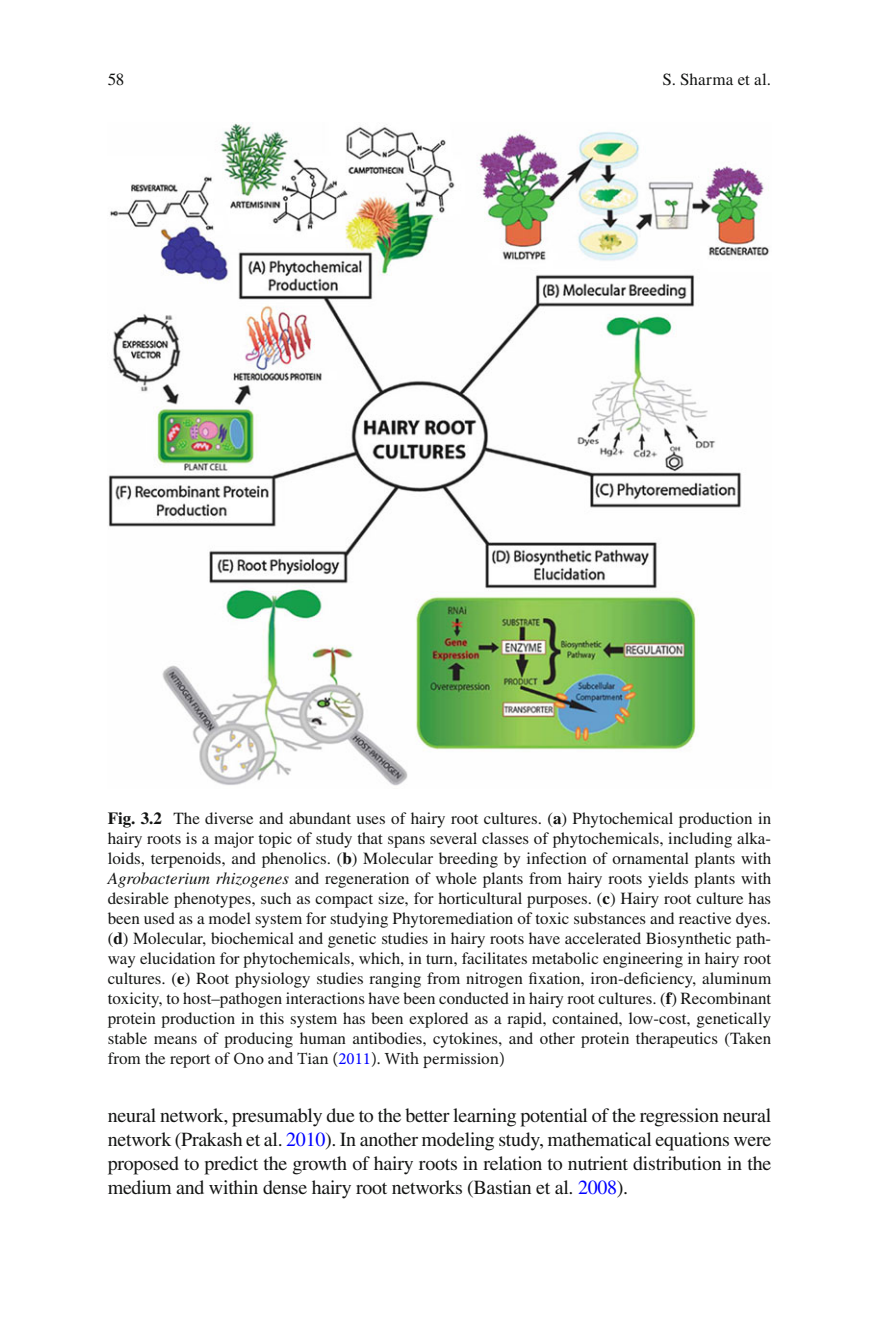
<style>
.page{position:relative;width:879px;height:1333px;background:#fff}
.page>*{position:absolute;margin:0;border:0;box-sizing:border-box;transform-origin:0 0}
.t1{font:20px/24px "Times";letter-spacing:-.015em;color:#131413;text-align:justify}
.t2{font:17px/20px "Times";color:#131413;text-align:justify}
.t3{font:17px "Minion Pro";color:#131413}
.s1{font-weight:700}
.s2{font-style:italic}
.s3{font-family:"Times"}
.s4{color:#00f}
</style>
<div class="page">
<img style="left:108px;top:122px;width:661px;height:664px">
<p class="t2" style="left:108px;top:71px;width:18px">58</p>
<p class="t2" style="left:662px;top:71px;width:110px">S. Sharma et al.</p>
<p class="t2" style="left:108px;top:810px;width:665px"><span class="s1">Fig. 3.2</span> The diverse and abundant uses of hairy root cultures. ( <span class="s1">a</span> ) Phytochemical production in hairy roots is a major topic of study that spans several classes of phytochemicals, including alka&shy;loids, terpenoids, and phenolics. ( <span class="s1">b</span> ) Molecular breeding by infection of ornamental plants with <span class="s2">Agrobacterium rhizogenes</span> and regeneration of whole plants from hairy roots yields plants with desirable phenotypes, such as compact size, for horticultural purposes. ( <span class="s1">c</span> ) Hairy root culture has been used as a model system for studying Phytoremediation of toxic substances and reactive dyes. ( <span class="s1">d</span> ) Molecular, biochemical and genetic studies in hairy roots have accelerated Biosynthetic path&shy;way elucidation for phytochemicals, which, in turn, facilitates metabolic engineering in hairy root cultures. ( <span class="s1">e</span> ) Root physiology studies ranging from nitrogen fixation, iron-deficiency, aluminum toxicity, to host–pathogen interactions have been conducted in hairy root cultures. ( <span class="s1">f</span> ) Recombinant protein production in this system has been explored as a rapid, contained, low-cost, genetically stable means of producing human antibodies, cytokines, and other protein therapeutics (Taken</p>
<p class="t3" style="left:108px;top:1048px;width:399px"><span class="s3">from the report of</span> Ono and Tian ( <span class="s4">2011</span> ). With permission)</p>
<p class="t1" style="left:108px;top:1104px;width:665px">neural network, presumably due to the better learning potential of the regression neural network (Prakash et al. <span class="s4">2010</span> ). In another modeling study, mathematical equations were proposed to predict the growth of hairy roots in relation to nutrient distribution in the medium and within dense hairy root networks (Bastian et al. <span class="s4">2008</span> ).</p>
</div>
